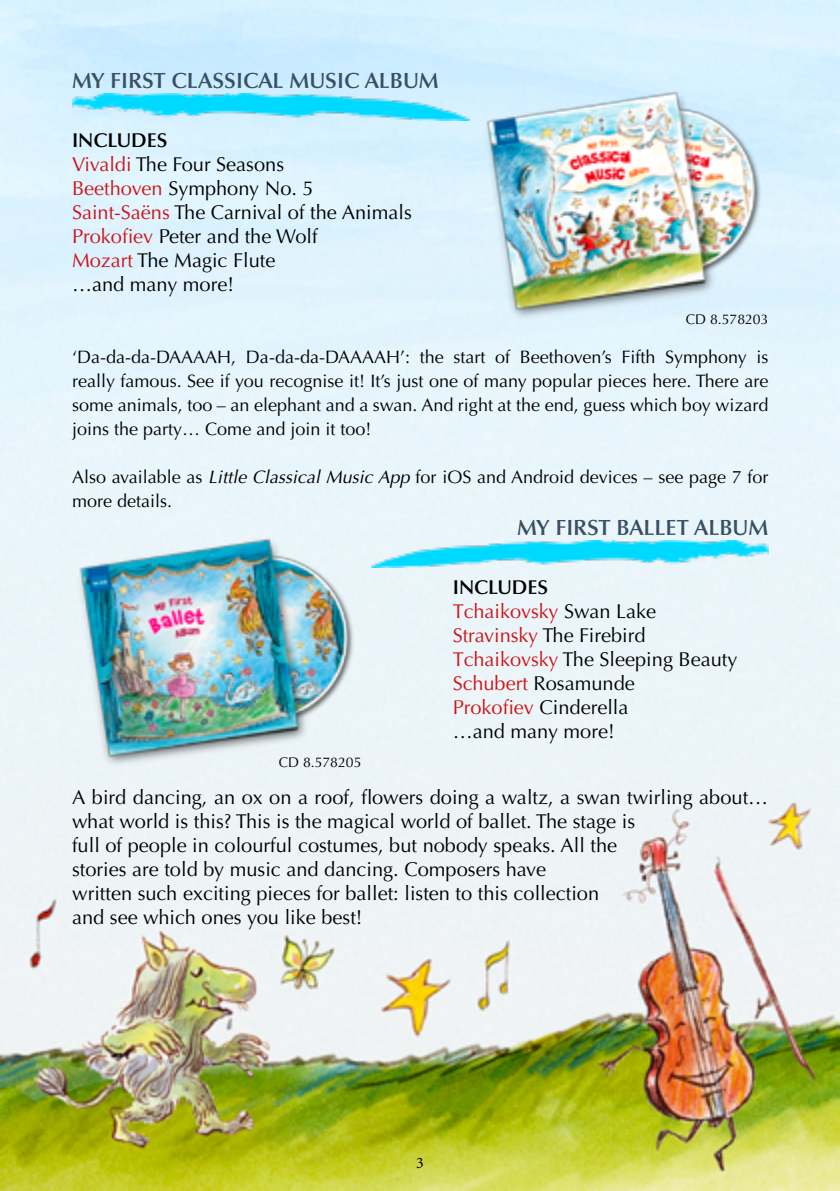
<style>
.page{position:relative;width:840px;height:1191px;background:#fff}
.page>*{position:absolute;margin:0;border:0;box-sizing:border-box;transform-origin:0 0}
.t1{font:600 22px "Optima";color:#385062}
.t2{font:20px/24px "Optima";color:#000}
.t3{font:600 20px "Optima";color:#000}
.t4{font:18px/24px "Optima";color:#000;text-align:justify}
.t5{font:16px "Minion Pro";color:#000}
.t6{font:14px "Optima";color:#000}
.s1{font-weight:600}
.s2{color:#cd1316}
.s3{font-style:italic}
</style>
<div class="page">
<img style="left:0;top:0;width:839px;height:1190px">
<img style="left:371px;top:540px;width:397px;height:27px">
<img style="left:72px;top:94px;width:397px;height:27px">
<img style="left:479px;top:86px;width:289px;height:237px">
<img style="left:72px;top:532px;width:289px;height:238px">
<p class="t1" style="left:72px;top:68px;width:366px">MY FIRST CLASSICAL MUSIC ALBUM</p>
<p class="t2" style="left:72px;top:128px;width:341px;text-indent:59px"><span class="s1">DES<br></span><span class="s2">Vivaldi</span> The Four Seasons<br><span class="s2">Beethoven</span> Symphony No. 5<br><span class="s2">Saint-Saëns</span> The Carnival of the Animals<br><span class="s2">Prokofiev</span> Peter and the Wolf<br><span class="s2">Mozart</span> The Magic Flute<br>…and many more!</p>
<p class="t3" style="left:72px;top:128px;width:35px">INCLU</p>
<p class="t6" style="left:685px;top:311px;width:84px">CD 8.578203</p>
<p class="t4" style="left:72px;top:345px;width:697px">‘Da-da-da-DAAAAH, Da-da-da-DAAAAH’: the start of Beethoven’s Fifth Symphony is really famous. See if you recognise it! It’s just one of many popular pieces here. There are some animals, too – an elephant and a swan. And right at the end, guess which boy wizard joins the party… Come and join it too!</p>
<p class="t4" style="left:72px;top:465px;width:697px">Also available as <span class="s3">Little Classical Music App</span> for iOS and Android devices – see page 7 for more details.</p>
<p class="t1" style="left:517px;top:515px;width:251px">MY FIRST BALLET ALBUM</p>
<p class="t6" style="left:279px;top:754px;width:84px">CD 8.578205</p>
<p class="t2" style="left:452px;top:575px;width:286px;text-indent:59px"><span class="s1">DES<br></span><span class="s2">Tchaikovsky</span> Swan Lake<br><span class="s2">Stravinsky</span> The Firebird<br><span class="s2">Tchaikovsky</span> The Sleeping Beauty<br><span class="s2">Schubert</span> Rosamunde<br><span class="s2">Prokofiev</span> Cinderella<br>…and many more!</p>
<p class="t3" style="left:452px;top:575px;width:35px">INCLU</p>
<p class="t2" style="left:72px;top:785px;width:697px">A bird dancing, an ox on a roof, flowers doing a waltz, a swan twirling about… what world is this? This is the magical world of ballet. The stage is<br>full of people in colourful costumes, but nobody speaks. All the<br>stories are told by music and dancing. Composers have<br>written such exciting pieces for ballet: listen to this collection<br>and see which ones you like best!</p>
<p class="t5" style="left:416px;top:1151px;width:9px">3</p>
</div>
